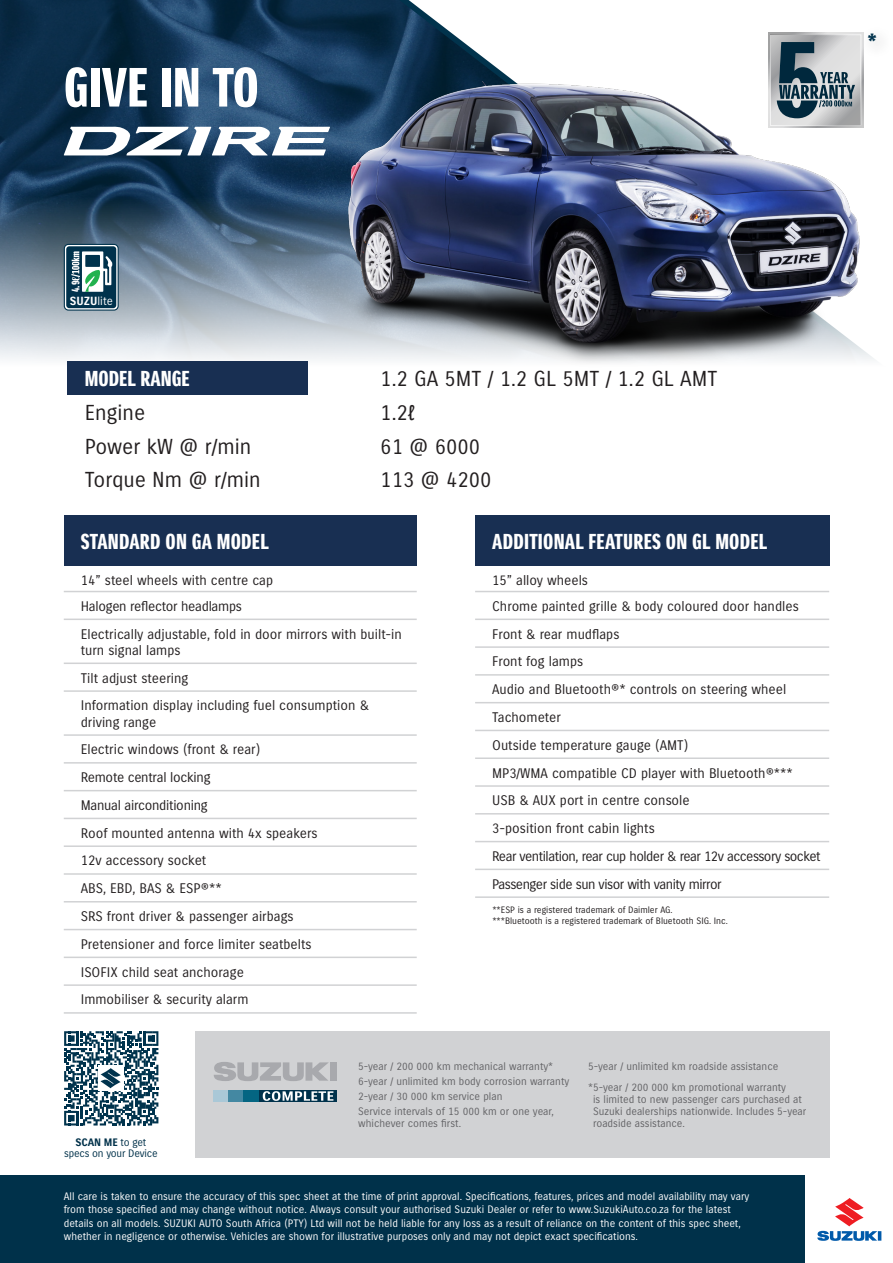
<style>
.page{position:relative;width:893px;height:1263px;background:#fff}
.page>*{position:absolute;margin:0;border:0;box-sizing:border-box;transform-origin:0 0}
.t1{font:53.55px "Suzuki PRO Headline";color:#fff}
.t2{font:21px "Suzuki";color:#231f20}
.t3{font:21px "Suzuki PRO Headline";letter-spacing:.01em;color:#fff}
.t4{font:21px "Suzuki PRO Headline";color:#00324c}
.t5{font:13.5px/16.2px "Suzuki";color:#231f20}
.t6{font:13.5px "Suzuki";letter-spacing:-.035em;color:#231f20}
.t7{font:13.5px "Suzuki";letter-spacing:-.02em;color:#231f20}
.t8{font:700 11.4px "Suzuki";color:#fff}
.t9{font:10.95px "Suzuki Headline";color:#fff}
.t10{font:10.5px/13.5px "Suzuki";color:#fff}
.t11{font:10.5px/12px "Suzuki";color:#636366}
.t12{font:10.5px/11.1px "Suzuki";letter-spacing:-.02em;color:#00314a;text-align:center}
.t13{font:9px "Suzuki";color:#231f20}
.s1{font-weight:400}
.s2{font-family:"Arial"}
.s3{font-family:"Suzuki PRO Bold"}
</style>
<div class="page">
<img style="left:0;top:0;width:230px;height:141px">
<svg style="left:0;top:141px;width:230px;height:254px;background:#6f8496"></svg>
<img style="left:230px;top:0;width:645px;height:395px">
<div style="left:64px;top:515px;width:353px;height:51px;background:#182f52"></div>
<hr style="left:64px;top:662px;width:353px;height:2px;background:#d1d2d4">
<hr style="left:64px;top:690px;width:353px;height:2px;background:#d1d2d4">
<hr style="left:64px;top:734px;width:353px;height:2px;background:#d1d2d4">
<hr style="left:64px;top:762px;width:353px;height:2px;background:#d1d2d4">
<hr style="left:64px;top:790px;width:353px;height:1px;background:#d1d2d4">
<hr style="left:64px;top:818px;width:353px;height:1px;background:#d1d2d4">
<hr style="left:64px;top:845px;width:353px;height:2px;background:#d1d2d4">
<hr style="left:64px;top:873px;width:353px;height:2px;background:#d1d2d4">
<hr style="left:64px;top:901px;width:353px;height:1px;background:#d1d2d4">
<hr style="left:64px;top:929px;width:353px;height:1px;background:#d1d2d4">
<hr style="left:64px;top:591px;width:353px;height:1px;background:#d1d2d4">
<hr style="left:64px;top:618px;width:353px;height:2px;background:#d1d2d4">
<hr style="left:64px;top:956px;width:353px;height:2px;background:#d1d2d4">
<hr style="left:64px;top:984px;width:353px;height:2px;background:#d1d2d4">
<hr style="left:64px;top:1012px;width:353px;height:2px;background:#d1d2d4">
<div style="left:475px;top:515px;width:354px;height:51px;background:#182f52"></div>
<hr style="left:475px;top:591px;width:354px;height:1px;background:#d1d2d4">
<hr style="left:475px;top:618px;width:354px;height:2px;background:#d1d2d4">
<hr style="left:475px;top:646px;width:354px;height:2px;background:#d1d2d4">
<hr style="left:475px;top:674px;width:354px;height:2px;background:#d1d2d4">
<hr style="left:475px;top:702px;width:354px;height:1px;background:#d1d2d4">
<hr style="left:475px;top:730px;width:354px;height:1px;background:#d1d2d4">
<hr style="left:475px;top:757px;width:354px;height:2px;background:#d1d2d4">
<hr style="left:475px;top:785px;width:354px;height:2px;background:#d1d2d4">
<hr style="left:475px;top:813px;width:354px;height:1px;background:#d1d2d4">
<hr style="left:475px;top:841px;width:354px;height:1px;background:#d1d2d4">
<hr style="left:475px;top:869px;width:354px;height:1px;background:#d1d2d4">
<hr style="left:475px;top:896px;width:354px;height:2px;background:#d1d2d4">
<div style="left:68px;top:361px;width:240px;height:33px;background:#182f52"></div>
<svg style="left:768px;top:33px;width:95px;height:95px;background:#919ca3"></svg>
<svg style="left:64px;top:244px;width:54px;height:66px"></svg>
<div style="left:64px;top:244px;width:55px;height:67px;border:1px solid #00324c;border-radius:4px"></div>
<div style="left:66px;top:246px;width:50px;height:62px;background:#00324c;border-radius:3px"></div>
<svg style="left:71px;top:251px;width:42px;height:41px"></svg>
<svg style="left:64px;top:126px;width:266px;height:30px"></svg>
<div style="left:195px;top:1031px;width:634px;height:126px;background:#d1d2d4"></div>
<div style="left:330px;top:1062px;width:7px;height:19px;background:#a8a9ad"></div>
<svg style="left:214px;top:1062px;width:115px;height:19px"></svg>
<svg style="left:258px;top:1090px;width:79px;height:12px"></svg>
<svg style="left:263px;top:1091px;width:70px;height:10px"></svg>
<div style="left:214px;top:1090px;width:15px;height:12px;background:#aac8d7"></div>
<div style="left:228px;top:1090px;width:15px;height:12px;background:#4488a2"></div>
<div style="left:243px;top:1090px;width:15px;height:12px;background:#046582"></div>
<svg style="left:64px;top:1031px;width:94px;height:94px"></svg>
<div style="left:0;top:1176px;width:893px;height:87px;background:#00314a"></div>
<div style="left:806px;top:1176px;width:87px;height:87px;background:#fff"></div>
<svg style="left:817px;top:1198px;width:64px;height:43px"></svg>
<div style="left:860px;top:26px;width:33px;height:33px;background:#231f20;opacity:.4"></div>
<p class="t1" style="left:64px;top:55px;width:197px">GIVE IN TO</p>
<p class="t4" style="left:867px;top:29px;width:11px">*</p>
<p class="t9" style="left:69px;top:292px;width:13px;rotate:-90deg">4.9</p>
<p class="t8" style="left:70px;top:295px;width:45px">SUZU<span class="s1">lite</span></p>
<p class="t3" style="left:85px;top:366px;width:107px">MODEL RANGE</p>
<p class="t2" style="left:380px;top:366px;width:339px">1.2 GA 5MT / 1.2 GL 5MT / 1.2 GL AMT</p>
<p class="t2" style="left:85px;top:400px;width:62px">Engine</p>
<p class="t2" style="left:380px;top:400px;width:36px">1.2<span class="s2">ℓ</span></p>
<p class="t2" style="left:85px;top:434px;width:168px">Power kW @ r/min</p>
<p class="t2" style="left:380px;top:434px;width:101px">61 @ 6000</p>
<p class="t2" style="left:85px;top:468px;width:177px">Torque Nm @ r/min</p>
<p class="t2" style="left:380px;top:468px;width:113px">113 @ 4200</p>
<p class="t3" style="left:81px;top:529px;width:189px">STANDARD ON GA MODEL</p>
<p class="t5" style="left:81px;top:572px;width:194px">14” steel wheels with centre cap</p>
<p class="t7" style="left:81px;top:598px;width:163px">Halogen reflector headlamps</p>
<p class="t5" style="left:81px;top:626px;width:323px">Electrically adjustable, fold in door mirrors with built-in turn signal lamps</p>
<p class="t5" style="left:81px;top:670px;width:109px">Tilt adjust steering</p>
<p class="t5" style="left:81px;top:698px;width:290px">Information display including fuel consumption &amp; driving range</p>
<p class="t5" style="left:81px;top:742px;width:181px">Electric windows (front &amp; rear)</p>
<p class="t7" style="left:81px;top:770px;width:131px">Remote central locking</p>
<p class="t7" style="left:81px;top:797px;width:128px">Manual airconditioning</p>
<p class="t5" style="left:81px;top:825px;width:238px">Roof mounted antenna with 4x speakers</p>
<p class="t5" style="left:81px;top:853px;width:127px">12v accessory socket</p>
<p class="t5" style="left:81px;top:881px;width:142px">ABS, EBD, BAS &amp; ESP®**</p>
<p class="t5" style="left:81px;top:908px;width:214px">SRS front driver &amp; passenger airbags</p>
<p class="t5" style="left:81px;top:936px;width:232px">Pretensioner and force limiter seatbelts</p>
<p class="t5" style="left:81px;top:964px;width:165px">ISOFIX child seat anchorage</p>
<p class="t5" style="left:81px;top:992px;width:169px">Immobiliser &amp; security alarm</p>
<p class="t3" style="left:492px;top:529px;width:276px">ADDITIONAL FEATURES ON GL MODEL</p>
<p class="t5" style="left:492px;top:572px;width:98px">15” alloy wheels</p>
<p class="t5" style="left:492px;top:598px;width:308px">Chrome painted grille &amp; body coloured door handles</p>
<p class="t5" style="left:492px;top:626px;width:129px">Front &amp; rear mudflaps</p>
<p class="t5" style="left:492px;top:654px;width:93px">Front fog lamps</p>
<p class="t5" style="left:492px;top:681px;width:296px">Audio and Bluetooth®* controls on steering wheel</p>
<p class="t5" style="left:492px;top:709px;width:70px">Tachometer</p>
<p class="t5" style="left:492px;top:737px;width:198px">Outside temperature gauge (AMT)</p>
<p class="t5" style="left:492px;top:765px;width:302px">MP3/WMA compatible CD player with Bluetooth®***</p>
<p class="t5" style="left:492px;top:793px;width:199px">USB &amp; AUX port in centre console</p>
<p class="t5" style="left:492px;top:820px;width:164px">3-position front cabin lights</p>
<p class="t6" style="left:492px;top:848px;width:330px">Rear ventilation, rear cup holder &amp; rear 12v accessory socket</p>
<p class="t6" style="left:492px;top:876px;width:231px">Passenger side sun visor with vanity mirror</p>
<p class="t13" style="left:492px;top:905px;width:182px">**ESP is a registered trademark of Daimler AG.</p>
<p class="t13" style="left:492px;top:916px;width:237px">***Bluetooth is a registered trademark of Bluetooth SIG. Inc.</p>
<p class="t11" style="left:358px;top:1060px;width:197px">5-year / 200 000 km mechanical warranty*</p>
<p class="t11" style="left:358px;top:1075px;width:213px">6-year / unlimited km body corrosion warranty</p>
<p class="t11" style="left:358px;top:1090px;width:146px">2-year / 30 000 km service plan</p>
<p class="t11" style="left:358px;top:1105px;width:197px">Service intervals of 15 000 km or one year, whichever comes first.</p>
<p class="t11" style="left:588px;top:1060px;width:192px">5-year / unlimited km roadside assistance</p>
<p class="t11" style="left:588px;top:1081px;width:199px">*5-year / 200 000 km promotional warranty</p>
<p class="t11" style="left:593px;top:1093px;width:210px">is limited to new passenger cars purchased at</p>
<p class="t11" style="left:593px;top:1105px;width:215px">Suzuki dealerships nationwide. Includes 5-year</p>
<p class="t11" style="left:593px;top:1117px;width:93px">roadside assistance.</p>
<p class="t12" style="left:64px;top:1137px;width:95px"><span class="s3">SCAN ME</span> to get specs on your Device</p>
<p class="t10" style="left:64px;top:1189px;width:687px">All care is taken to ensure the accuracy of this spec sheet at the time of print approval. Specifications, features, prices and model availability may vary from those specified and may change without notice. Always consult your authorised Suzuki Dealer or refer to www.SuzukiAuto.co.za for the latest details on all models. SUZUKI AUTO South Africa (PTY) Ltd will not be held liable for any loss as a result of reliance on the content of this spec sheet, whether in negligence or otherwise. Vehicles are shown for illustrative purposes only and may not depict exact specifications.</p>
</div>
